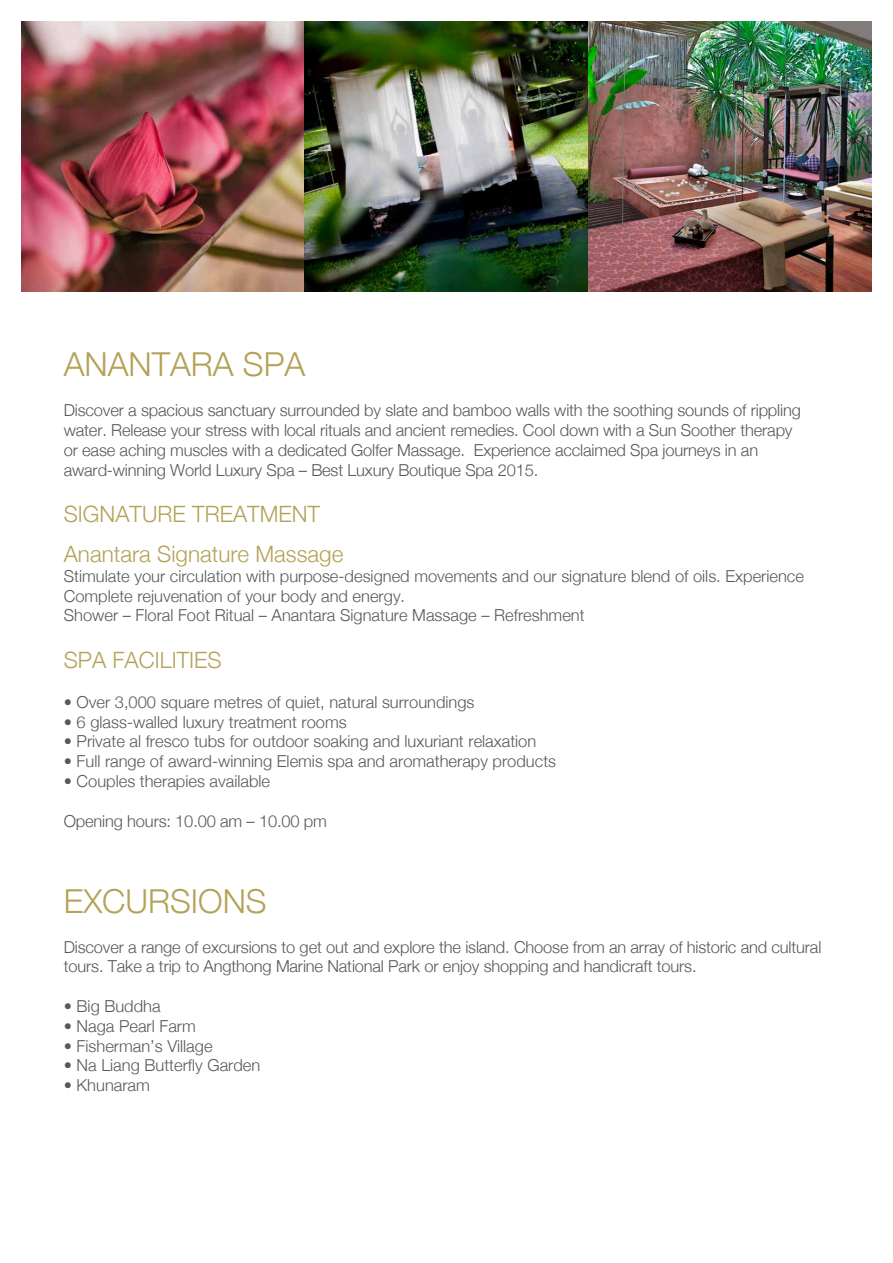
<style>
.page{position:relative;width:893px;height:1263px;background:#fff}
.page>*{position:absolute;margin:0;border:0;box-sizing:border-box;transform-origin:0 0}
.t1{font:300 33px "Helvetica Neue";color:#b4a258}
.t2{font:300 22.5px/39.6px "Helvetica Neue";color:#b4a258}
.t3{font:300 16.5px/19.8px "Helvetica Neue";letter-spacing:-.01em;color:#58595b}
</style>
<div class="page">
<img style="left:21px;top:21px;width:851px;height:270px">
<h1 class="t1" style="left:64px;top:338px;width:243px">ANANTARA SPA</h1>
<p class="t3" style="left:64px;top:399px;width:739px">Discover a spacious sanctuary surrounded by slate and bamboo walls with the soothing sounds of rippling water. Release your stress with local rituals and ancient remedies. Cool down with a Sun Soother therapy or ease aching muscles with a dedicated Golfer Massage. Experience acclaimed Spa journeys in an award-winning World Luxury Spa – Best Luxury Boutique Spa 2015.</p>
<h2 class="t2" style="left:64px;top:493px;width:281px">SIGNATURE TREATMENT<br>Anantara Signature Massage</h2>
<p class="t3" style="left:64px;top:565px;width:742px">Stimulate your circulation with purpose-designed movements and our signature blend of oils. Experience<br>Complete rejuvenation of your body and energy.<br>Shower – Floral Foot Ritual – Anantara Signature Massage – Refreshment</p>
<h2 class="t2" style="left:64px;top:639px;width:159px">SPA FACILITIES</h2>
<p class="t3" style="left:64px;top:691px;width:412px">• Over 3,000 square metres of quiet, natural surroundings</p>
<p class="t3" style="left:64px;top:711px;width:284px">• 6 glass-walled luxury treatment rooms</p>
<p class="t3" style="left:64px;top:731px;width:474px">• Private al fresco tubs for outdoor soaking and luxuriant relaxation</p>
<p class="t3" style="left:64px;top:750px;width:494px">• Full range of award-winning Elemis spa and aromatherapy products</p>
<p class="t3" style="left:64px;top:770px;width:208px">• Couples therapies available</p>
<p class="t3" style="left:64px;top:810px;width:265px">Opening hours: 10.00 am – 10.00 pm</p>
<h1 class="t1" style="left:64px;top:874px;width:204px">EXCURSIONS</h1>
<p class="t3" style="left:64px;top:936px;width:759px">Discover a range of excursions to get out and explore the island. Choose from an array of historic and cultural tours. Take a trip to Angthong Marine National Park or enjoy shopping and handicraft tours.</p>
<p class="t3" style="left:64px;top:995px;width:98px">• Big Buddha</p>
<p class="t3" style="left:64px;top:1015px;width:134px">• Naga Pearl Farm</p>
<p class="t3" style="left:64px;top:1035px;width:150px">• Fisherman’s Village</p>
<p class="t3" style="left:64px;top:1055px;width:198px">• Na Liang Butterfly Garden</p>
<p class="t3" style="left:64px;top:1074px;width:88px">• Khunaram</p>
</div>
